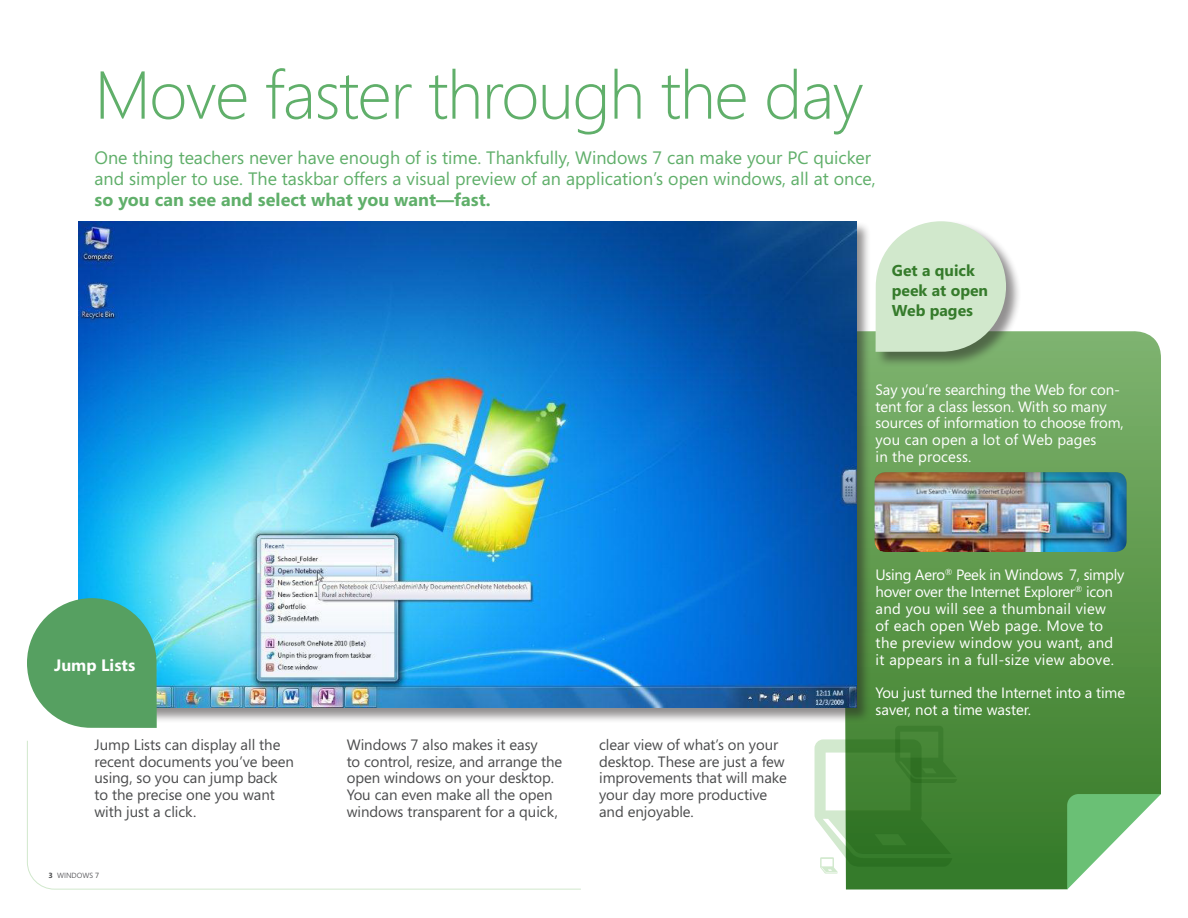
<style>
.page{position:relative;width:1188px;height:918px;background:#fff}
.page>*{position:absolute;margin:0;border:0;box-sizing:border-box;transform-origin:0 0}
.t1{font:300 67.5px "Segoe";letter-spacing:-.02em;color:#60af6a}
.t2{font:18px "Segoe";color:#60af6a}
.t3{font:700 18px "Segoe";color:#60af6a}
.t4{font:700 16.5px "Segoe";color:#fff}
.t5{font:700 15.75px "Segoe";color:#357b2b}
.t6{font:15px/16.8px "Segoe";letter-spacing:-.005em;color:#4b4c4d}
.t7{font:15px/16.8px "Segoe";letter-spacing:-.01em;color:#fff}
.t8{font:15px "Segoe";letter-spacing:.02em;color:#fff}
.t9{font:15px "Segoe";letter-spacing:.01em;color:#fff}
.t10{font:7.5px "Segoe";color:#636366}
.s1{font-weight:700;color:#4b4c4d}
.s2{color:#4b4c4d}
</style>
<div class="page">
<svg style="left:845px;top:331px;width:316px;height:559px;background:#5b974b"></svg>
<div style="left:78px;top:221px;width:793px;height:502px;background:#231f20;opacity:.5"></div>
<img style="left:78px;top:221px;width:778px;height:486px">
<svg style="left:27px;top:740px;width:554px;height:150px"></svg>
<svg style="left:996px;top:741px;width:14px;height:11px"></svg>
<svg style="left:1050px;top:781px;width:111px;height:109px"></svg>
<svg style="left:27px;top:598px;width:130px;height:130px;background:#66ad7a"></svg>
<div style="left:874px;top:470px;width:255px;height:83px;background:#231f20;opacity:.4"></div>
<svg style="left:815px;top:726px;width:142px;height:148px;background:#609656"></svg>
<div style="left:875px;top:221px;width:147px;height:147px;background:#231f20;opacity:.5"></div>
<svg style="left:876px;top:221px;width:130px;height:131px;background:#d0e4cb"></svg>
<p class="t1" style="left:94px;top:56px;width:770px">Move faster through the day</p>
<p class="t2" style="left:94px;top:147px;width:778px">One thing teachers never have enough of is time. Thankfully, Windows 7 can make your PC quicker</p>
<p class="t2" style="left:94px;top:168px;width:783px">and simpler to use. The taskbar offers a visual preview of an application’s open windows, all at once,</p>
<p class="t3" style="left:94px;top:189px;width:398px">so you can see and select what you want—fast.</p>
<p class="t5" style="left:892px;top:261px;width:85px">Get a quick</p>
<p class="t5" style="left:892px;top:282px;width:98px">peek at open</p>
<p class="t5" style="left:892px;top:302px;width:83px">Web pages</p>
<p class="t4" style="left:54px;top:655px;width:83px">Jump Lists</p>
<p class="t6" style="left:94px;top:736px;width:187px">Jump Lists can display all the</p>
<p class="t6" style="left:94px;top:753px;width:201px">recent documents you’ve been</p>
<p class="t6" style="left:94px;top:770px;width:185px">using, so you can jump back</p>
<p class="t6" style="left:94px;top:787px;width:182px">to the precise one you want</p>
<p class="t6" style="left:94px;top:804px;width:104px">with just a click.</p>
<p class="t10" style="left:49px;top:871px;width:52px"><span class="s1">3</span> Win dows <span class="s2">7</span></p>
<p class="t6" style="left:347px;top:736px;width:192px">Windows 7 also makes it easy</p>
<p class="t6" style="left:347px;top:753px;width:217px">to control, resize, and arrange the open windows on your desktop.</p>
<p class="t6" style="left:347px;top:787px;width:213px">You can even make all the open windows transparent for a quick,</p>
<p class="t6" style="left:599px;top:736px;width:181px">clear view of what’s on your</p>
<p class="t6" style="left:599px;top:753px;width:187px">desktop. These are just a few</p>
<p class="t6" style="left:599px;top:770px;width:189px">improvements that will make</p>
<p class="t6" style="left:599px;top:787px;width:170px">your day more productive</p>
<p class="t6" style="left:599px;top:804px;width:96px">and enjoyable.</p>
<p class="t7" style="left:876px;top:381px;width:250px">Say you’re searching the Web for con&shy;tent for a class lesson. With so many sources of information to choose from, you can open a lot of Web pages</p>
<p class="t9" style="left:876px;top:448px;width:97px">in the process.</p>
<p class="t7" style="left:876px;top:567px;width:250px">Using Aero<sup>®</sup> Peek in Windows 7, simply hover over the I nternet Explorer<sup>®</sup> icon and you will see a thumbnail view</p>
<p class="t8" style="left:876px;top:617px;width:229px">of each open Web page. Move to</p>
<p class="t8" style="left:876px;top:634px;width:239px">the preview window you want, and</p>
<p class="t8" style="left:876px;top:651px;width:240px">it appears in a full-size view above.</p>
<p class="t7" style="left:876px;top:685px;width:251px">You just turned the I nternet into a time saver, not a time waster.</p>
</div>
